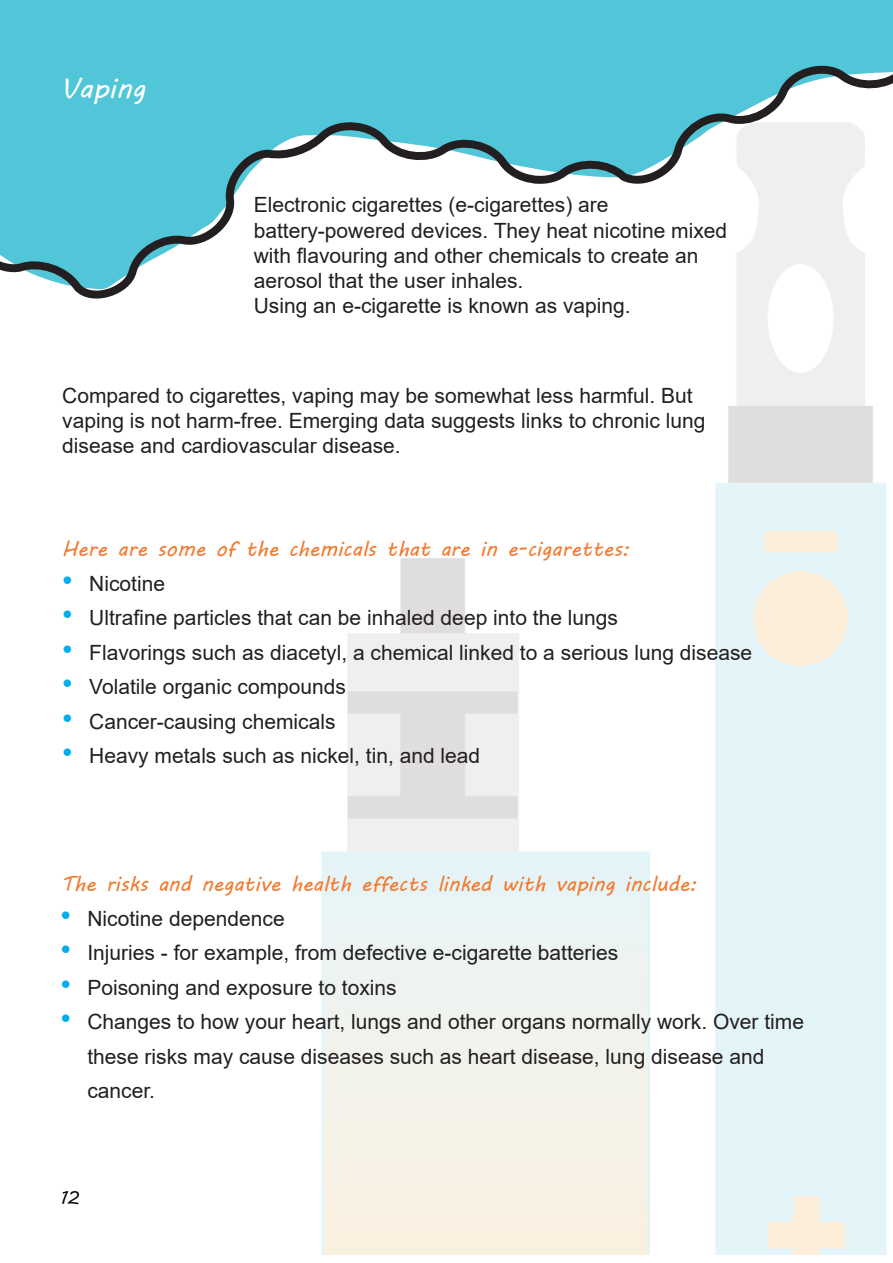
<style>
.page{position:relative;width:893px;height:1263px;background:#fff}
.page>*{position:absolute;margin:0;border:0;box-sizing:border-box;transform-origin:0 0}
.t1{font:28.5px "MV Boli";color:#fff}
.t2{font:21px/25.2px "Arial";color:#231f20}
.t3{font:21px "MV Boli";color:#f3792e}
.t4{font:18px "MV Boli";color:#000001}
.s1{font-size:30px;color:#00aeef}
</style>
<div class="page">
<img style="left:321px;top:303px;width:566px;height:952px">
<svg style="left:0;top:0;width:893px;height:303px"></svg>
<svg style="left:722px;top:1118px;width:165px;height:137px;background:#e6f4f4"></svg>
<p class="t1" style="left:60px;top:69px;width:86px">Vaping</p>
<p class="t2" style="left:254px;top:192px;width:356px">Electronic cigarettes (e-cigarettes) are</p>
<p class="t2" style="left:254px;top:217px;width:475px">battery-powered devices. They heat nicotine mixed with flavouring and other chemicals to create an aerosol that the user inhales.</p>
<p class="t2" style="left:254px;top:293px;width:378px">Using an e-cigarette is known as vaping.</p>
<p class="t2" style="left:62px;top:383px;width:645px">Compared to cigarettes, vaping may be somewhat less harmful. But vaping is not harm-free. Emerging data suggests links to chronic lung disease and cardiovascular disease.</p>
<p class="t3" style="left:62px;top:535px;width:569px">Here are some of the chemicals that are in e-cigarettes:</p>
<p class="t2" style="left:62px;top:571px;width:104px"><span class="s1">•</span> Nicotine</p>
<p class="t2" style="left:62px;top:605px;width:557px"><span class="s1">•</span> Ultrafine particles that can be inhaled deep into the lungs</p>
<p class="t2" style="left:62px;top:640px;width:691px"><span class="s1">•</span> Flavorings such as diacetyl, a chemical linked to a serious lung disease</p>
<p class="t2" style="left:62px;top:674px;width:285px"><span class="s1">•</span> Volatile organic compounds</p>
<p class="t2" style="left:62px;top:709px;width:275px"><span class="s1">•</span> Cancer-causing chemicals</p>
<p class="t2" style="left:62px;top:743px;width:419px"><span class="s1">•</span> Heavy metals such as nickel, tin, and lead</p>
<p class="t3" style="left:60px;top:869px;width:638px">The risks and negative health effects linked with vaping include:</p>
<p class="t2" style="left:60px;top:905px;width:226px"><span class="s1">•</span> Nicotine dependence</p>
<p class="t2" style="left:60px;top:940px;width:560px"><span class="s1">•</span> Injuries - for example, from defective e-cigarette batteries</p>
<p class="t2" style="left:60px;top:974px;width:338px"><span class="s1">•</span> Poisoning and exposure to toxins</p>
<p class="t2" style="left:87px;top:1004px;width:718px;line-height:34.5px;text-indent:-27px"><span class="s1">•</span> Changes to how your heart, lungs and other organs normally work. Over time these risks may cause diseases such as heart disease, lung disease and cancer.</p>
<p class="t4" style="left:60px;top:1186px;width:21px">12</p>
</div>
